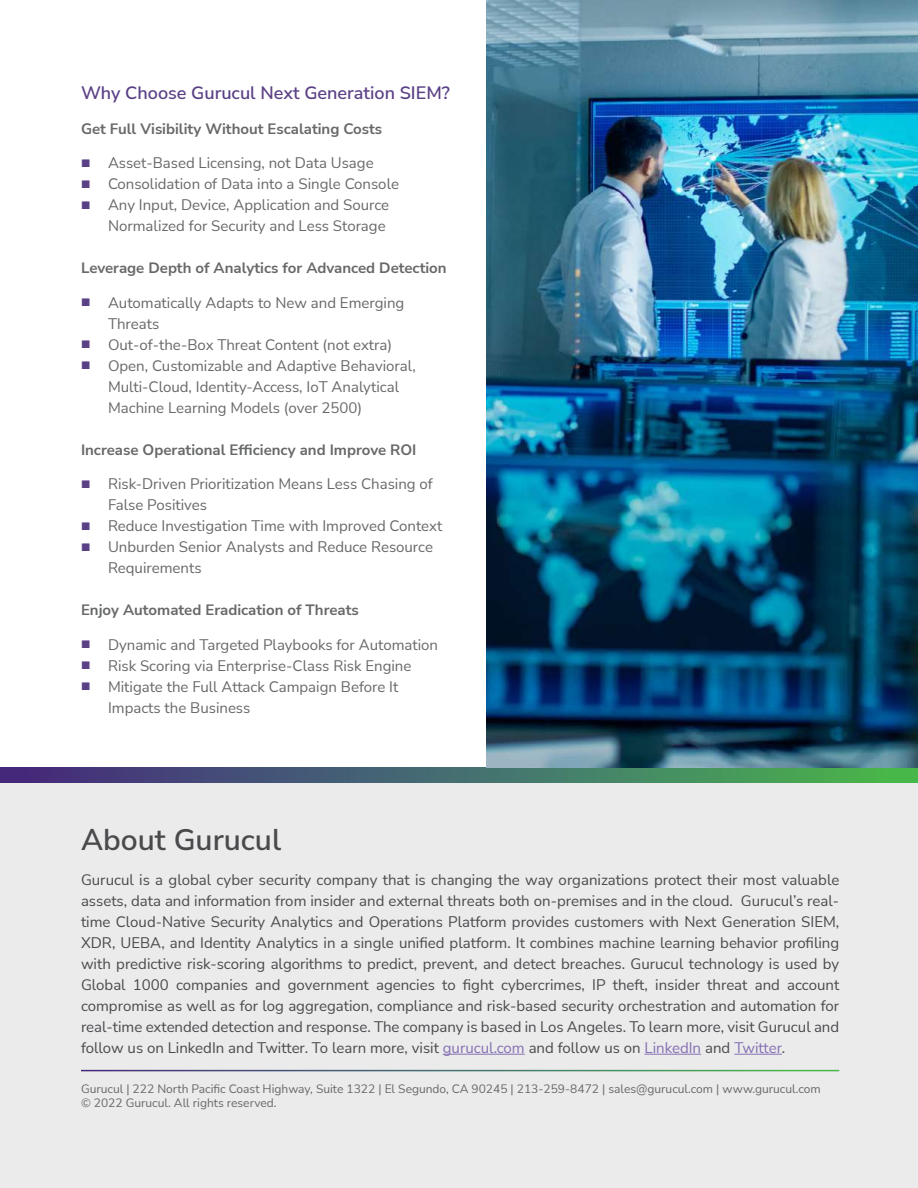
<style>
.page{position:relative;width:918px;height:1188px;background:#fff}
.page>*{position:absolute;margin:0;border:0;box-sizing:border-box;transform-origin:0 0}
.t1{font:600 30px "Nunito Sans";color:#4a4a4d}
.t2{font:600 18px "Nunito Sans";color:#5a4186}
.t3{font:15px/21px "Nunito Sans";color:#4a4a4d;text-align:justify}
.t4{font:15px/21px "Nunito Sans";color:#67686a}
.t5{font:700 15px "Nunito Sans";color:#67686a}
.t6{font:12px/14.4px "Nunito Sans";color:#67686a}
.s1{color:#846fb2}
</style>
<div class="page">
<div style="left:0;top:783px;width:918px;height:405px;background:#ebebec"></div>
<hr style="left:443px;top:1054px;width:82px;height:1px;background:#846fb2">
<hr style="left:645px;top:1054px;width:56px;height:1px;background:#846fb2">
<hr style="left:734px;top:1054px;width:48px;height:1px;background:#846fb2">
<svg style="left:0;top:768px;width:918px;height:15px;background:#456f6a"></svg>
<img style="left:486px;top:0;width:432px;height:768px">
<hr style="left:81px;top:1070px;width:758px;height:1px;background:#fff">
<p class="t2" style="left:81px;top:80px;width:370px">Why Choose Gurucul Next Generation SIEM?</p>
<p class="t5" style="left:81px;top:118px;width:303px">Get Full Visibility Without Escalating Costs</p>
<p class="t4" style="left:108px;top:152px;width:293px">Asset-Based Licensing, not Data Usage Consolidation of Data into a Single Console Any Input, Device, Application and Source Normalized for Security and Less Storage</p>
<p class="t5" style="left:81px;top:257px;width:367px">Leverage Depth of Analytics for Advanced Detection</p>
<p class="t4" style="left:108px;top:291px;width:309px">Automatically Adapts to New and Emerging Threats<br>Out-of-the-Box Threat Content (not extra)<br>Open, Customizable and Adaptive Behavioral, Multi-Cloud, Identity-Access, IoT Analytical Machine Learning Models (over 2500)</p>
<p class="t5" style="left:81px;top:439px;width:337px">Increase Operational Efficiency and Improve ROI</p>
<p class="t4" style="left:108px;top:473px;width:336px">Risk-Driven Prioritization Means Less Chasing of False Positives<br>Reduce Investigation Time with Improved Context Unburden Senior Analysts and Reduce Resource Requirements</p>
<p class="t5" style="left:81px;top:599px;width:279px">Enjoy Automated Eradication of Threats</p>
<p class="t4" style="left:108px;top:633px;width:332px">Dynamic and Targeted Playbooks for Automation Risk Scoring via Enterprise-Class Risk Engine Mitigate the Full Attack Campaign Before It Impacts the Business</p>
<h1 class="t1" style="left:81px;top:819px;width:202px">About Gurucul</h1>
<p class="t3" style="left:81px;top:869px;width:760px">Gurucul is a global cyber security company that is changing the way organizations protect their most valuable assets, data and information from insider and external threats both on-premises and in the cloud. Gurucul’s real&shy;time Cloud-Native Security Analytics and Operations Platform provides customers with Next Generation SIEM, XDR, UEBA, and Identity Analytics in a single unified platform. It combines machine learning behavior profiling with predictive risk-scoring algorithms to predict, prevent, and detect breaches. Gurucul technology is used by Global 1000 companies and government agencies to fight cybercrimes, IP theft, insider threat and account compromise as well as for log aggregation, compliance and risk-based security orchestration and automation for real-time extended detection and response. The company is based in Los Angeles. To learn more, visit Gurucul and follow us on LinkedIn and Twitter. To learn more, visit <span class="s1">gurucul.com</span> and follow us on <span class="s1">LinkedIn</span> and <span class="s1">Twitter</span>.</p>
<p class="t6" style="left:81px;top:1081px;width:741px">Gurucul | 222 North Pacific Coast Highway, Suite 1322 | El Segundo, CA 90245 | 213-259-8472 | sales@gurucul.com | www.gurucul.com © 2022 Gurucul. All rights reserved.</p>
</div>
